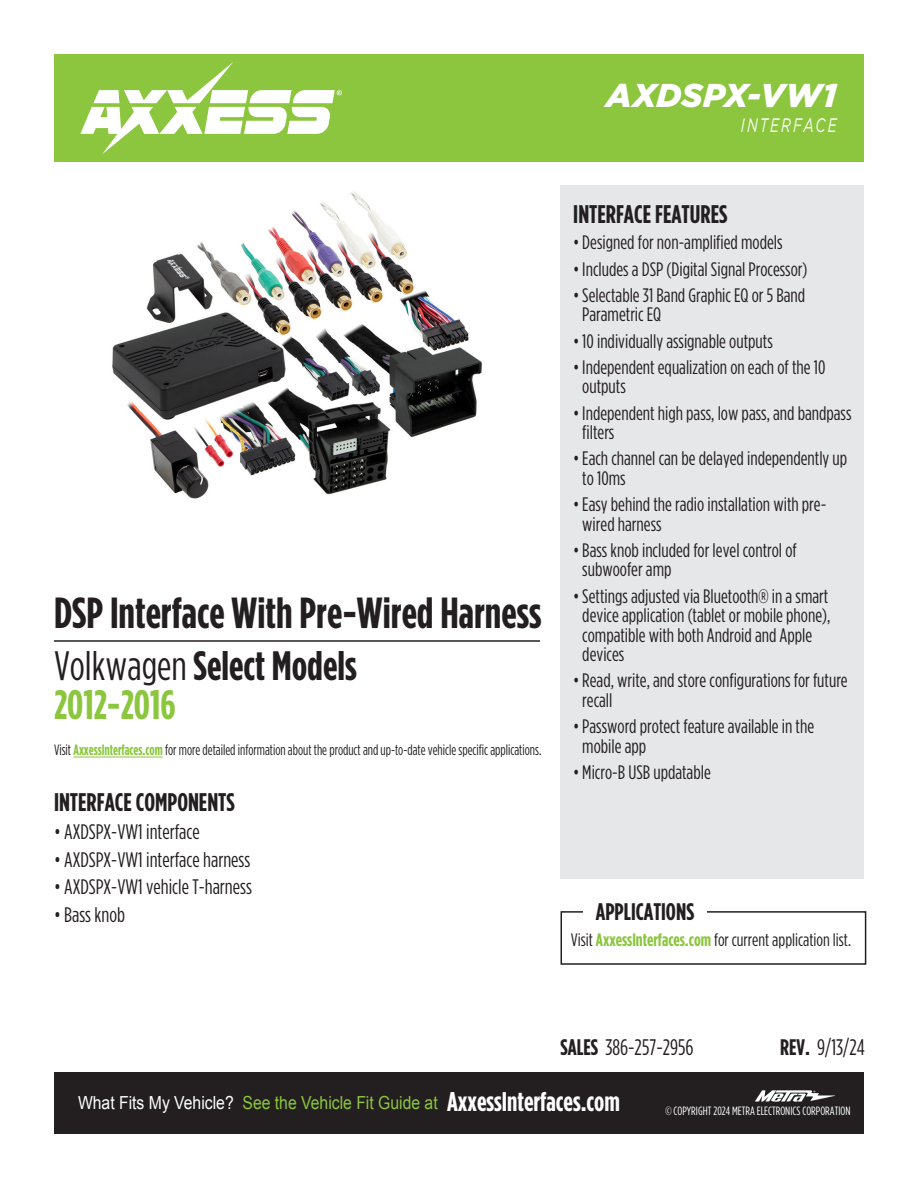
<style>
.page{position:relative;width:918px;height:1188px;background:#fff}
.page>*{position:absolute;margin:0;border:0;box-sizing:border-box;transform-origin:0 0}
.t1{font:700 43.5px "Gotham Condensed";color:#231f20}
.t2{font:700 41.1px/39px "Gotham Condensed";color:#231f20}
.t3{font:italic 900 33px "Gotham";letter-spacing:.01em;color:#fff}
.t4{font:700 25.5px "Gotham Condensed";color:#231f20}
.t5{font:700 24px "Gotham Condensed";color:#231f20}
.t6{font:22.5px "Gotham Condensed";color:#231f20}
.t7{font:21px "Gotham Condensed";color:#231f20}
.t8{font:19.5px/19.5px "Gotham Condensed";color:#231f20}
.t9{font:italic 19.5px "Gotham";letter-spacing:.15em;color:#fff;scale:.7 1}
.t10{font:18px "Arial";color:#8bc63e;scale:.88 1}
.t11{font:18px "Gotham Condensed";color:#231f20}
.t12{font:15px "Gotham Condensed";color:#231f20;scale:.93 1}
.t13{font:12px "Gotham Condensed";color:#fff}
.s1{font-weight:400}
.s2{color:#8bc63e}
.s3{font-weight:700;color:#8bc63e}
.s4{font-weight:700}
.s5{color:#fff}
.s6{font-family:"Gotham Condensed";font-weight:700;font-size:27px;color:#fff}
</style>
<div class="page">
<div style="left:54px;top:1072px;width:810px;height:62px;background:#231f20"></div>
<div style="left:54px;top:54px;width:810px;height:108px;background:#8bc63e"></div>
<svg style="left:80px;top:62px;width:262px;height:92px"></svg>
<svg style="left:755px;top:1090px;width:80px;height:12px"></svg>
<div style="left:561px;top:186px;width:303px;height:693px;background:#e6e7e9"></div>
<img style="left:112px;top:192px;width:370px;height:307px">
<hr style="left:73px;top:757px;width:90px;height:1px;background:#8bc63e">
<hr style="left:54px;top:640px;width:486px;height:2px;background:#231f20">
<div style="left:561px;top:911px;width:305px;height:54px;border:2px solid #231f20"></div>
<div style="left:583px;top:901px;width:124px;height:20px;background:#fff"></div>
<h3 class="t3" style="left:606px;top:77px;width:232px">AXDSPX-VW1</h3>
<h1 class="t1" style="left:54px;top:588px;width:489px">DSP Interface With Pre-Wired Harness</h1>
<h2 class="t2" style="left:54px;top:645px;width:304px"><span class="s1">Volkwagen</span> Select Models<br><span class="s2">2012-2016</span></h2>
<p class="t12" style="left:54px;top:742px;width:526px">Visit <span class="s3">AxxessInterfaces.com</span> for more detailed information about the product and up-to-date vehicle specific applications.</p>
<h3 class="t4" style="left:54px;top:788px;width:182px">INTERFACE COMPONENTS</h3>
<p class="t7" style="left:54px;top:820px;width:147px">• AXDSPX-VW1 interface</p>
<p class="t7" style="left:54px;top:848px;width:198px">• AXDSPX-VW1 interface harness</p>
<p class="t7" style="left:54px;top:876px;width:199px">• AXDSPX-VW1 vehicle T-harness</p>
<p class="t7" style="left:54px;top:903px;width:73px">• Bass knob</p>
<p class="t9" style="left:741px;top:115px;width:138px">INTERFACE</p>
<h3 class="t4" style="left:573px;top:200px;width:156px">INTERFACE FEATURES</h3>
<p class="t8" style="left:573px;top:233px;width:211px">• Designed for non-amplified models</p>
<p class="t8" style="left:573px;top:259px;width:236px">•Includes a DSP (Digital Signal Processor)</p>
<p class="t8" style="left:582px;top:285px;width:224px;text-indent:-9px">•Selectable 31 Band Graphic EQ or 5 Band<br>Parametric EQ</p>
<p class="t8" style="left:573px;top:331px;width:201px">•10 individually assignable outputs</p>
<p class="t8" style="left:582px;top:357px;width:245px;text-indent:-9px">•Independent equalization on each of the 10 outputs</p>
<p class="t8" style="left:582px;top:403px;width:271px;text-indent:-9px">•Independent high pass, low pass, and bandpass filters</p>
<p class="t8" style="left:582px;top:449px;width:266px;text-indent:-9px">•Each channel can be delayed independently up to 10ms</p>
<p class="t8" style="left:582px;top:494px;width:246px;text-indent:-9px">•Easy behind the radio installation with pre&shy;wired harness</p>
<p class="t8" style="left:582px;top:540px;width:216px;text-indent:-9px">•Bass knob included for level control of subwoofer amp</p>
<p class="t8" style="left:582px;top:586px;width:250px;text-indent:-9px">•Settings adjusted via Bluetooth® in a smart device application (tablet or mobile phone), compatible with both Android and Apple devices</p>
<p class="t8" style="left:582px;top:671px;width:267px;text-indent:-9px">•Read, write, and store configurations for future recall</p>
<p class="t8" style="left:582px;top:716px;width:233px;text-indent:-9px">•Password protect feature available in the mobile app</p>
<p class="t8" style="left:573px;top:762px;width:139px">• Micro-B USB updatable</p>
<p class="t5" style="left:596px;top:898px;width:100px">APPLICATIONS</p>
<p class="t11" style="left:571px;top:930px;width:282px">Visit <span class="s3">AxxessInterfaces.com</span> for current application list.</p>
<p class="t6" style="left:561px;top:1035px;width:135px"><span class="s4">SALES</span> 386-257-2956</p>
<p class="t6" style="left:780px;top:1035px;width:86px"><span class="s4">REV.</span> 9/13/24</p>
<p class="t10" style="left:78px;top:1091px;width:617px"><span class="s5">What Fits My Vehicle?</span> See the Vehicle Fit Guide at <span class="s6">AxxessInterfaces.com</span></p>
<p class="t13" style="left:665px;top:1104px;width:187px">© COPYRIGHT 2024 METRA ELECTRONICS CORPORATION</p>
</div>
